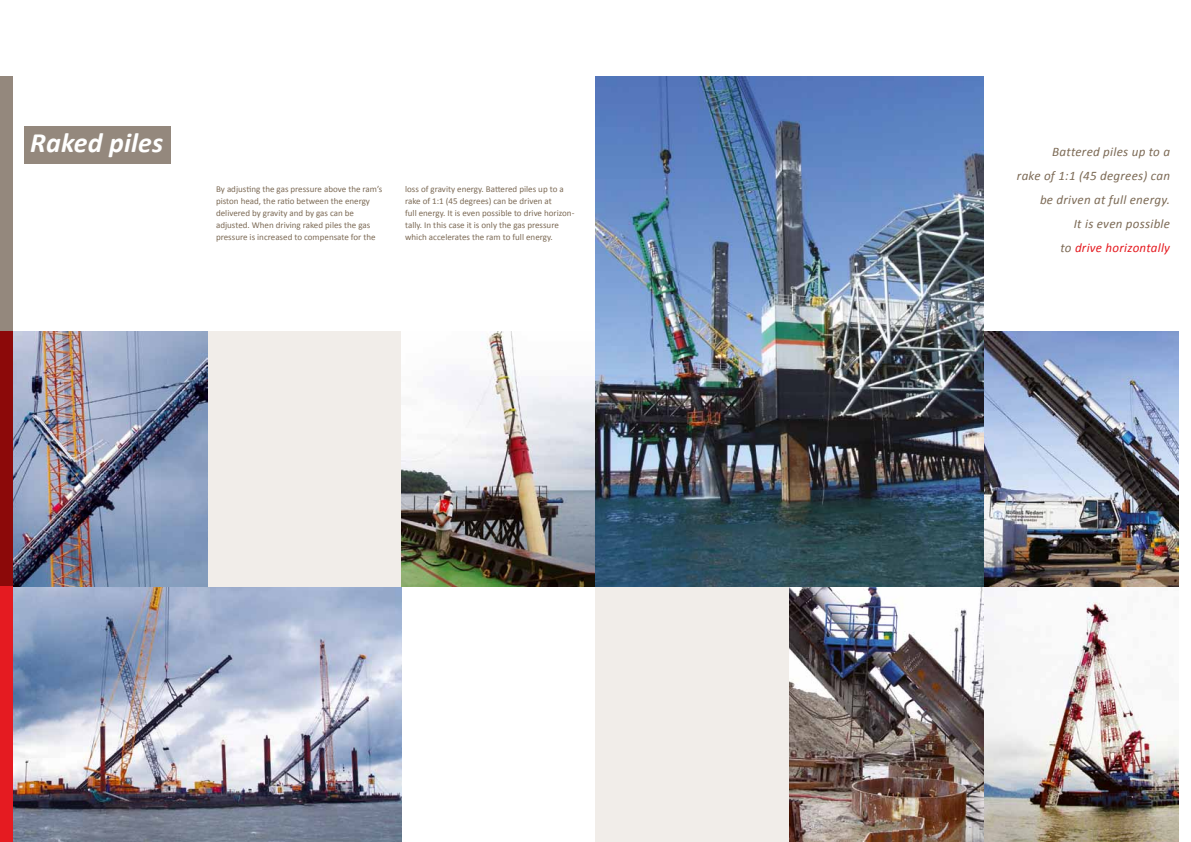
<style>
.page{position:relative;width:1191px;height:842px;background:#fff}
.page>*{position:absolute;margin:0;border:0;box-sizing:border-box;transform-origin:0 0}
.t1{font:italic 700 28px "Calibri";letter-spacing:.005em;color:#fff}
.t2{font:italic 13px/24px "Calibri";letter-spacing:.02em;color:#7c6a55;text-align:right}
.t3{font:9px/12px "Calibri";color:#7c6a55}
.s1{color:#e51b21}
</style>
<div class="page">
<div style="left:595px;top:587px;width:583px;height:255px;background:#f1ede9"></div>
<img style="left:13px;top:587px;width:388px;height:255px">
<img style="left:789px;top:587px;width:389px;height:255px">
<div style="left:0;top:332px;width:595px;height:255px;background:#f1ede9"></div>
<img style="left:13px;top:332px;width:194px;height:255px">
<div style="left:0;top:77px;width:13px;height:255px;background:#94887d"></div>
<div style="left:0;top:332px;width:13px;height:255px;background:#8c0909"></div>
<div style="left:0;top:587px;width:13px;height:255px;background:#e51b21"></div>
<div style="left:24px;top:126px;width:147px;height:38px;background:#94887d"></div>
<img style="left:401px;top:332px;width:194px;height:255px">
<img style="left:984px;top:332px;width:194px;height:255px">
<img style="left:595px;top:77px;width:389px;height:510px">
<h1 class="t1" style="left:30px;top:125px;width:134px">Raked piles</h1>
<p class="t3" style="left:216px;top:183px;width:168px">By adjusting the gas pressure above the ram’s piston head, the ratio between the energy delivered by gravity and by gas can be adjusted. When driving raked piles the gas pressure is increased to compensate for the</p>
<p class="t3" style="left:405px;top:183px;width:171px">loss of gravity energy. Battered piles up to a rake of 1:1 (45 degrees) can be driven at<br>full energy. It is even possible to drive horizon&shy;tally. In this case it is only the gas pressure which accelerates the ram to full energy.</p>
<h2 class="t2" style="left:1017px;top:139px;width:155px">Battered piles up to a<br>rake of 1:1 (45 degrees) can be driven at full energy.<br>It is even possible<br>to <span class="s1">drive horizontally</span></h2>
</div>
